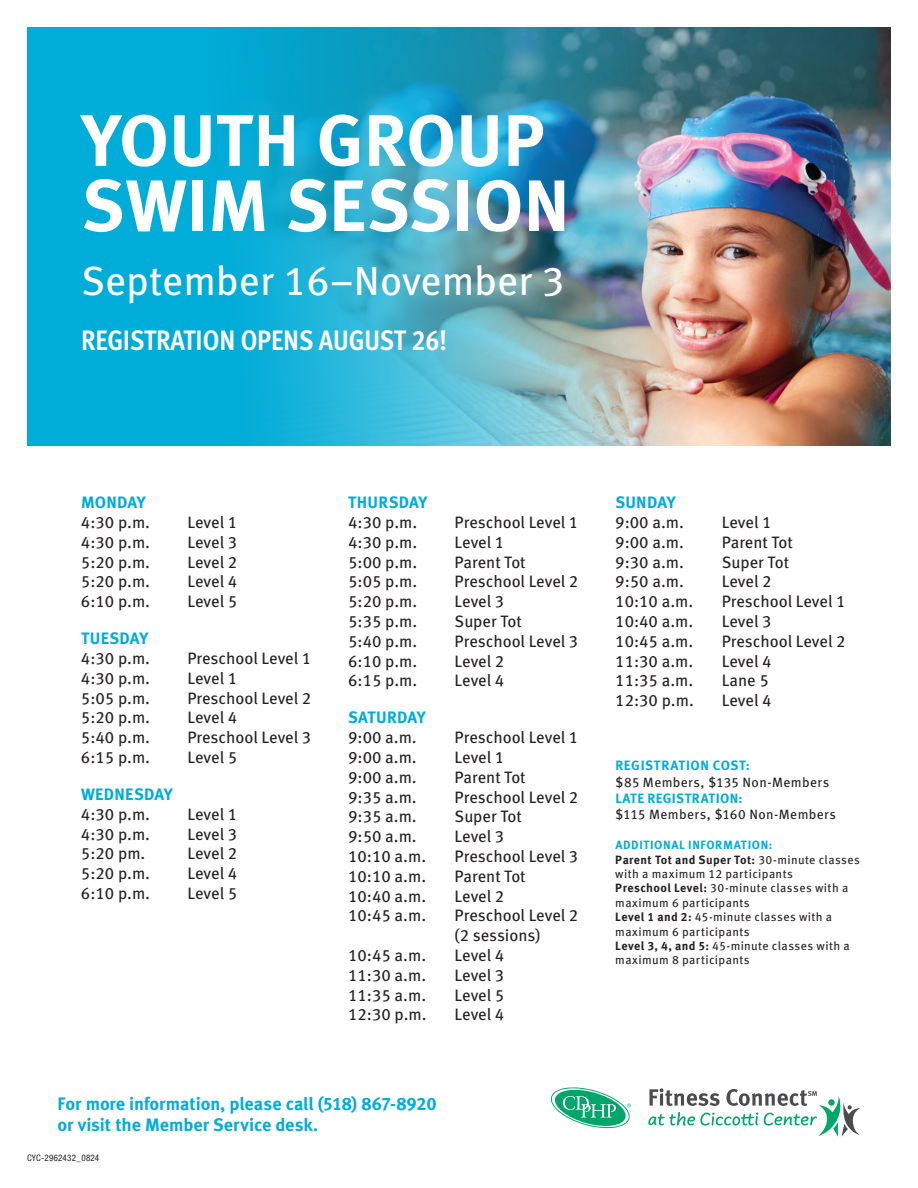
<style>
.page{position:relative;width:918px;height:1188px;background:#fff}
.page>*{position:absolute;margin:0;border:0;box-sizing:border-box;transform-origin:0 0}
.t1{font:700 72.75px/65.1px "Meta Pro";color:#fff}
.t2{font:40.8px "Meta Pro";color:#fff}
.t3{font:700 condensed 28.2px "Meta Pro";letter-spacing:-.005em;color:#fff}
.t4{font:700 18px/21.6px "Meta Pro";letter-spacing:-.005em;color:#00acd8}
.t5{font:16.5px/19.8px "Meta Pro";color:#231f20}
.t6{font:700 16.5px "Meta Pro";letter-spacing:.015em;color:#00acd8}
.t7{font:13.5px "Meta Pro";letter-spacing:.03em;color:#231f20}
.t8{font:700 13.5px "Meta Pro";letter-spacing:.035em;color:#00acd8}
.t9{font:12px/14.4px "Meta Pro";letter-spacing:.03em;color:#231f20}
.t10{font:condensed 9px "Helvetica Neue LT Std";letter-spacing:.025em;color:#231f20}
.s1{font-weight:700;color:#00acd8}
.s2{font-weight:700}
</style>
<div class="page">
<div style="left:27px;top:27px;width:864px;height:419px;background:#00acd8"></div>
<img style="left:254px;top:27px;width:637px;height:419px">
<svg style="left:551px;top:1087px;width:80px;height:41px"></svg>
<svg style="left:648px;top:1088px;width:212px;height:49px"></svg>
<h1 class="t1" style="left:81px;top:103px;width:490px">YOUTH GROUP<br>SWIM SESSION</h1>
<h2 class="t2" style="left:81px;top:250px;width:486px">September 16–November 3</h2>
<h3 class="t3" style="left:81px;top:318px;width:368px">REGISTRATION OPENS AUGUST 26!</h3>
<p class="t6" style="left:81px;top:490px;width:66px">MONDAY</p>
<p class="t5" style="left:81px;top:511px;width:71px">4:30 p.m.</p>
<p class="t5" style="left:188px;top:511px;width:51px">Level 1</p>
<p class="t5" style="left:81px;top:531px;width:71px">4:30 p.m.</p>
<p class="t5" style="left:188px;top:531px;width:51px">Level 3</p>
<p class="t5" style="left:81px;top:551px;width:71px">5:20 p.m.</p>
<p class="t5" style="left:188px;top:551px;width:51px">Level 2</p>
<p class="t5" style="left:81px;top:571px;width:71px">5:20 p.m.</p>
<p class="t5" style="left:188px;top:571px;width:51px">Level 4</p>
<p class="t5" style="left:81px;top:590px;width:71px">6:10 p.m.</p>
<p class="t5" style="left:188px;top:590px;width:51px">Level 5</p>
<p class="t6" style="left:81px;top:626px;width:69px">TUESDAY</p>
<p class="t5" style="left:81px;top:647px;width:71px">4:30 p.m.</p>
<p class="t5" style="left:188px;top:647px;width:125px">Preschool Level 1</p>
<p class="t5" style="left:81px;top:667px;width:71px">4:30 p.m.</p>
<p class="t5" style="left:188px;top:667px;width:51px">Level 1</p>
<p class="t5" style="left:81px;top:687px;width:71px">5:05 p.m.</p>
<p class="t5" style="left:188px;top:687px;width:125px">Preschool Level 2</p>
<p class="t5" style="left:81px;top:707px;width:71px">5:20 p.m.</p>
<p class="t5" style="left:188px;top:707px;width:51px">Level 4</p>
<p class="t5" style="left:81px;top:726px;width:71px">5:40 p.m.</p>
<p class="t5" style="left:188px;top:726px;width:125px">Preschool Level 3</p>
<p class="t5" style="left:81px;top:746px;width:71px">6:15 p.m.</p>
<p class="t5" style="left:188px;top:746px;width:51px">Level 5</p>
<p class="t6" style="left:81px;top:781px;width:93px">WEDNESDAY</p>
<p class="t5" style="left:81px;top:803px;width:71px">4:30 p.m.</p>
<p class="t5" style="left:188px;top:803px;width:51px">Level 1</p>
<p class="t5" style="left:81px;top:823px;width:71px">4:30 p.m.</p>
<p class="t5" style="left:188px;top:823px;width:51px">Level 3</p>
<p class="t5" style="left:81px;top:843px;width:66px">5:20 pm.</p>
<p class="t5" style="left:188px;top:843px;width:51px">Level 2</p>
<p class="t5" style="left:81px;top:863px;width:71px">5:20 p.m.</p>
<p class="t5" style="left:188px;top:863px;width:51px">Level 4</p>
<p class="t5" style="left:81px;top:882px;width:71px">6:10 p.m.</p>
<p class="t5" style="left:188px;top:882px;width:51px">Level 5</p>
<p class="t6" style="left:348px;top:490px;width:81px">THURSDAY</p>
<p class="t5" style="left:348px;top:511px;width:71px">4:30 p.m.</p>
<p class="t5" style="left:455px;top:511px;width:125px">Preschool Level 1</p>
<p class="t5" style="left:348px;top:531px;width:71px">4:30 p.m.</p>
<p class="t5" style="left:455px;top:531px;width:51px">Level 1</p>
<p class="t5" style="left:348px;top:551px;width:71px">5:00 p.m.</p>
<p class="t5" style="left:455px;top:551px;width:73px">Parent Tot</p>
<p class="t5" style="left:348px;top:571px;width:71px">5:05 p.m.</p>
<p class="t5" style="left:455px;top:571px;width:125px">Preschool Level 2</p>
<p class="t5" style="left:348px;top:591px;width:71px">5:20 p.m.</p>
<p class="t5" style="left:455px;top:591px;width:51px">Level 3</p>
<p class="t5" style="left:348px;top:610px;width:71px">5:35 p.m.</p>
<p class="t5" style="left:455px;top:610px;width:69px">Super Tot</p>
<p class="t5" style="left:348px;top:630px;width:71px">5:40 p.m.</p>
<p class="t5" style="left:455px;top:630px;width:125px">Preschool Level 3</p>
<p class="t5" style="left:348px;top:650px;width:71px">6:10 p.m.</p>
<p class="t5" style="left:455px;top:650px;width:51px">Level 2</p>
<p class="t5" style="left:348px;top:670px;width:71px">6:15 p.m.</p>
<p class="t5" style="left:455px;top:670px;width:51px">Level 4</p>
<p class="t6" style="left:348px;top:705px;width:79px">SATURDAY</p>
<p class="t5" style="left:348px;top:727px;width:70px">9:00 a.m.</p>
<p class="t5" style="left:455px;top:727px;width:125px">Preschool Level 1</p>
<p class="t5" style="left:348px;top:746px;width:70px">9:00 a.m.</p>
<p class="t5" style="left:455px;top:746px;width:51px">Level 1</p>
<p class="t5" style="left:348px;top:766px;width:70px">9:00 a.m.</p>
<p class="t5" style="left:455px;top:766px;width:73px">Parent Tot</p>
<p class="t5" style="left:348px;top:786px;width:70px">9:35 a.m.</p>
<p class="t5" style="left:455px;top:786px;width:125px">Preschool Level 2</p>
<p class="t5" style="left:348px;top:806px;width:70px">9:35 a.m.</p>
<p class="t5" style="left:455px;top:806px;width:69px">Super Tot</p>
<p class="t5" style="left:348px;top:826px;width:70px">9:50 a.m.</p>
<p class="t5" style="left:455px;top:826px;width:51px">Level 3</p>
<p class="t5" style="left:348px;top:845px;width:80px">10:10 a.m.</p>
<p class="t5" style="left:455px;top:845px;width:125px">Preschool Level 3</p>
<p class="t5" style="left:348px;top:865px;width:80px">10:10 a.m.</p>
<p class="t5" style="left:455px;top:865px;width:73px">Parent Tot</p>
<p class="t5" style="left:348px;top:885px;width:80px">10:40 a.m.</p>
<p class="t5" style="left:455px;top:885px;width:51px">Level 2</p>
<p class="t5" style="left:348px;top:905px;width:80px">10:45 a.m.</p>
<p class="t5" style="left:455px;top:905px;width:125px">Preschool Level 2 (2 sessions)</p>
<p class="t5" style="left:348px;top:944px;width:80px">10:45 a.m.</p>
<p class="t5" style="left:455px;top:944px;width:51px">Level 4</p>
<p class="t5" style="left:348px;top:964px;width:80px">11:30 a.m.</p>
<p class="t5" style="left:455px;top:964px;width:51px">Level 3</p>
<p class="t5" style="left:348px;top:984px;width:80px">11:35 a.m.</p>
<p class="t5" style="left:455px;top:984px;width:51px">Level 5</p>
<p class="t5" style="left:348px;top:1004px;width:80px">12:30 p.m.</p>
<p class="t5" style="left:455px;top:1004px;width:51px">Level 4</p>
<p class="t4" style="left:58px;top:1091px;width:381px">For more information, please call (518) 867-8920 or visit the Member Service desk.</p>
<p class="t10" style="left:27px;top:1153px;width:74px">CYC-2962432_0824</p>
<p class="t6" style="left:615px;top:490px;width:62px">SUNDAY</p>
<p class="t5" style="left:615px;top:511px;width:70px">9:00 a.m.</p>
<p class="t5" style="left:722px;top:511px;width:51px">Level 1</p>
<p class="t5" style="left:615px;top:531px;width:70px">9:00 a.m.</p>
<p class="t5" style="left:722px;top:531px;width:73px">Parent Tot</p>
<p class="t5" style="left:615px;top:551px;width:70px">9:30 a.m.</p>
<p class="t5" style="left:722px;top:551px;width:69px">Super Tot</p>
<p class="t5" style="left:615px;top:571px;width:70px">9:50 a.m.</p>
<p class="t5" style="left:722px;top:571px;width:51px">Level 2</p>
<p class="t5" style="left:615px;top:591px;width:80px">10:10 a.m.</p>
<p class="t5" style="left:722px;top:591px;width:125px">Preschool Level 1</p>
<p class="t5" style="left:615px;top:610px;width:80px">10:40 a.m.</p>
<p class="t5" style="left:722px;top:610px;width:51px">Level 3</p>
<p class="t5" style="left:615px;top:630px;width:80px">10:45 a.m.</p>
<p class="t5" style="left:722px;top:630px;width:125px">Preschool Level 2</p>
<p class="t5" style="left:615px;top:650px;width:80px">11:30 a.m.</p>
<p class="t5" style="left:722px;top:650px;width:51px">Level 4</p>
<p class="t5" style="left:615px;top:670px;width:80px">11:35 a.m.</p>
<p class="t5" style="left:722px;top:670px;width:49px">Lane 5</p>
<p class="t5" style="left:615px;top:690px;width:80px">12:30 p.m.</p>
<p class="t5" style="left:722px;top:690px;width:51px">Level 4</p>
<p class="t8" style="left:615px;top:755px;width:136px">REGISTRATION COST:</p>
<p class="t7" style="left:615px;top:771px;width:215px">$85 Members, $135 Non-Members</p>
<p class="t8" style="left:615px;top:787px;width:129px">LATE REGISTRATION:</p>
<p class="t7" style="left:615px;top:804px;width:222px">$115 Members, $160 Non-Members</p>
<p class="t9" style="left:615px;top:837px;width:246px"><span class="s1">ADDITIONAL INFORMATION:<br></span><span class="s2">Parent Tot and Super Tot:</span> 30-minute classes with a maximum 12 participants<br><span class="s2">Preschool Level:</span> 30-minute classes with a maximum 6 participants<br><span class="s2">Level 1 and 2:</span> 45-minute classes with a maximum 6 participants<br><span class="s2">Level 3, 4, and 5:</span> 45-minute classes with a maximum 8 participants</p>
</div>
